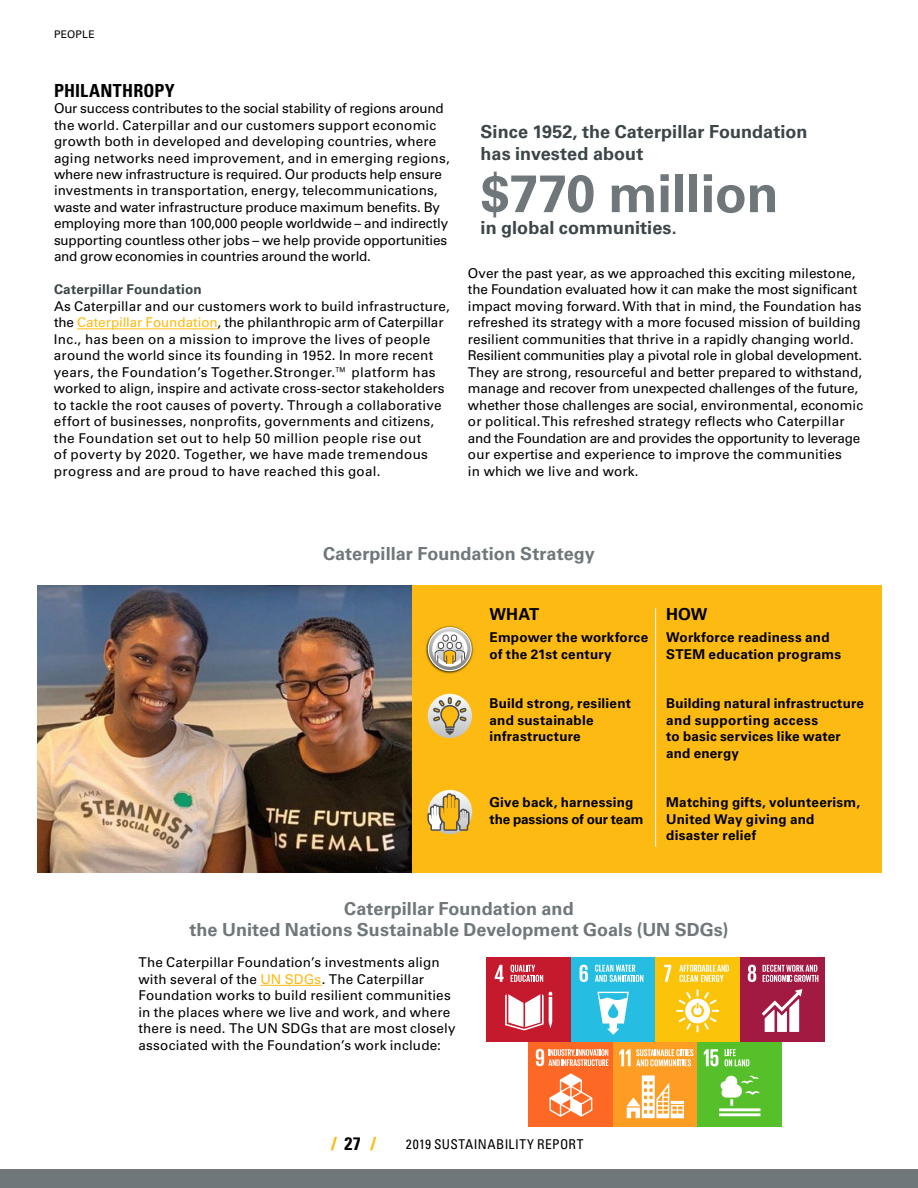
<style>
.page{position:relative;width:918px;height:1188px;background:#fff}
.page>*{position:absolute;margin:0;border:0;box-sizing:border-box;transform-origin:0 0}
.t1{font:700 52.5px "Univers LT Std";letter-spacing:-.005em;color:#6f777a}
.t2{font:700 18px/21.6px "Univers LT Std";letter-spacing:.005em;color:#6f777a;text-align:center}
.t3{font:700 18px/21.6px "Univers LT Std";letter-spacing:.005em;color:#3c4548}
.t4{font:700 condensed 18px "Univers LT Std";letter-spacing:.01em;color:#000}
.t5{font:900 18px "Univers LT Std";color:#fdba12}
.t6{font:700 16.5px "Univers LT Std";letter-spacing:.005em;color:#000}
.t7{font:13.5px/16.5px "Univers LT Std";color:#000}
.t8{font:700 13.5px/16.5px "Univers LT Std";letter-spacing:.015em;color:#000}
.t9{font:condensed 13.5px "Univers LT Std";letter-spacing:.03em;color:#000}
.t10{font:700 13.5px "Univers LT Std";letter-spacing:.015em;color:#3c4548}
.t11{font:10.5px "Univers LT Std";letter-spacing:.025em;color:#000}
.s1{color:#fdba12}
.s2{font-weight:700;font-stretch:condensed;color:#000}
</style>
<div class="page">
<img style="left:38px;top:585px;width:375px;height:288px">
<div style="left:413px;top:585px;width:469px;height:288px;background:#fdba12"></div>
<hr style="left:77px;top:329px;width:141px;height:1px;background:#fdba12">
<hr style="left:655px;top:608px;width:1px;height:239px;background:#fff">
<hr style="left:260px;top:985px;width:62px;height:1px;background:#fdba12">
<div style="left:486px;top:958px;width:85px;height:84px;background:#c5192d"></div>
<svg style="left:511px;top:965px;width:32px;height:17px"></svg>
<svg style="left:495px;top:965px;width:9px;height:17px"></svg>
<svg style="left:505px;top:992px;width:47px;height:38px"></svg>
<div style="left:571px;top:958px;width:84px;height:84px;background:#26bde2"></div>
<svg style="left:580px;top:965px;width:8px;height:17px"></svg>
<svg style="left:595px;top:965px;width:48px;height:17px"></svg>
<svg style="left:597px;top:992px;width:32px;height:43px"></svg>
<div style="left:655px;top:958px;width:85px;height:84px;background:#fcc30b"></div>
<svg style="left:664px;top:965px;width:7px;height:17px"></svg>
<svg style="left:676px;top:989px;width:43px;height:43px"></svg>
<svg style="left:679px;top:965px;width:50px;height:17px"></svg>
<div style="left:740px;top:958px;width:84px;height:84px;background:#a21942"></div>
<svg style="left:748px;top:965px;width:8px;height:17px"></svg>
<svg style="left:762px;top:989px;width:40px;height:43px"></svg>
<svg style="left:763px;top:965px;width:55px;height:17px"></svg>
<div style="left:529px;top:1042px;width:84px;height:84px;background:#fd6925"></div>
<svg style="left:549px;top:1073px;width:43px;height:44px"></svg>
<svg style="left:536px;top:1049px;width:73px;height:17px"></svg>
<div style="left:613px;top:1042px;width:85px;height:85px;background:#fd9d24"></div>
<svg style="left:619px;top:1049px;width:75px;height:17px"></svg>
<svg style="left:627px;top:1075px;width:57px;height:43px"></svg>
<div style="left:698px;top:1042px;width:84px;height:85px;background:#56c02b"></div>
<svg style="left:704px;top:1049px;width:14px;height:17px"></svg>
<svg style="left:725px;top:1049px;width:24px;height:17px"></svg>
<hr style="left:719px;top:1108px;width:41px;height:3px;background:#fff">
<hr style="left:719px;top:1113px;width:41px;height:3px;background:#fff">
<svg style="left:721px;top:1075px;width:38px;height:31px"></svg>
<div style="left:0;top:1170px;width:918px;height:18px;background:#6f777a"></div>
<img style="left:425px;top:626px;width:49px;height:48px">
<svg style="left:428px;top:627px;width:44px;height:44px"></svg>
<svg style="left:429px;top:628px;width:42px;height:42px;background:#cbbfa0"></svg>
<svg style="left:428px;top:790px;width:44px;height:44px"></svg>
<svg style="left:427px;top:793px;width:43px;height:38px"></svg>
<svg style="left:428px;top:694px;width:44px;height:44px"></svg>
<svg style="left:432px;top:697px;width:36px;height:38px"></svg>
<p class="t11" style="left:54px;top:28px;width:42px">PEOPLE</p>
<h2 class="t4" style="left:54px;top:79px;width:122px">PHILANTHROPY</h2>
<p class="t7" style="left:54px;top:100px;width:397px">Our success contributes to the social stability of regions around the world. Caterpillar and our customers support economic growth both in developed and developing countries, where aging networks need improvement, and in emerging regions, where new infrastructure is required. Our products help ensure investments in transportation, energy, telecommunications, waste and water infrastructure produce maximum benefits. By employing more than 100,000 people worldwide – and indirectly supporting countless other jobs – we help provide opportunities and grow economies in countries around the world.</p>
<p class="t10" style="left:54px;top:282px;width:149px">Caterpillar Foundation</p>
<p class="t7" style="left:54px;top:298px;width:397px">As Caterpillar and our customers work to build infrastructure, the <span class="s1">Caterpillar Foundation</span>, the philanthropic arm of Caterpillar Inc., has been on a mission to improve the lives of people around the world since its founding in 1952. In more recent years, the Foundation’s Together.Stronger.™ platform has worked to align, inspire and activate cross-sector stakeholders to tackle the root causes of poverty. Through a collaborative effort of businesses, nonprofits, governments and citizens, the Foundation set out to help 50 million people rise out<br>of poverty by 2020. Together, we have made tremendous progress and are proud to have reached this goal.</p>
<h2 class="t3" style="left:481px;top:121px;width:328px">Since 1952, the Caterpillar Foundation has invested about</h2>
<h1 class="t1" style="left:481px;top:163px;width:300px">$770 million</h1>
<h2 class="t3" style="left:481px;top:217px;width:198px">in global communities.</h2>
<p class="t7" style="left:468px;top:265px;width:397px">Over the past year, as we approached this exciting milestone, the Foundation evaluated how it can make the most significant impact moving forward. With that in mind, the Foundation has refreshed its strategy with a more focused mission of building resilient communities that thrive in a rapidly changing world.<br>Resilient communities play a pivotal role in global development.<br>They are strong, resourceful and better prepared to withstand, manage and recover from unexpected challenges of the future, whether those challenges are social, environmental, economic or political. This refreshed strategy reflects who Caterpillar and the Foundation are and provides the opportunity to leverage our expertise and experience to improve the communities<br>in which we live and work.</p>
<h2 class="t2" style="left:323px;top:543px;width:273px">Caterpillar Foundation Strategy</h2>
<p class="t6" style="left:490px;top:605px;width:51px">WHAT</p>
<p class="t8" style="left:490px;top:629px;width:160px">Empower the workforce of the 21st century</p>
<p class="t8" style="left:490px;top:695px;width:143px">Build strong, resilient and sustainable infrastructure</p>
<p class="t8" style="left:490px;top:794px;width:155px">Give back, harnessing the passions of our team</p>
<p class="t6" style="left:666px;top:605px;width:43px">HOW</p>
<p class="t8" style="left:666px;top:629px;width:177px">Workforce readiness and<br>STEM education programs</p>
<p class="t8" style="left:666px;top:695px;width:199px">Building natural infrastructure and supporting access<br>to basic services like water and energy</p>
<p class="t8" style="left:666px;top:794px;width:195px">Matching gifts, volunteerism,<br>United Way giving and disaster relief</p>
<h2 class="t2" style="left:190px;top:898px;width:540px">Caterpillar Foundation and<br>the United Nations Sustainable Development Goals (UN SDGs)</h2>
<p class="t7" style="left:138px;top:955px;width:319px">The Caterpillar Foundation’s investments align with several of the <span class="s1">UN SDGs</span>. The Caterpillar Foundation works to build resilient communities in the places where we live and work, and where there is need. The UN SDGs that are most closely associated with the Foundation’s work include:</p>
<h2 class="t5" style="left:331px;top:1133px;width:46px">/ <span class="s2">27</span> /</h2>
<p class="t9" style="left:406px;top:1136px;width:179px">2019 SUSTAINABILITY REPORT</p>
</div>
